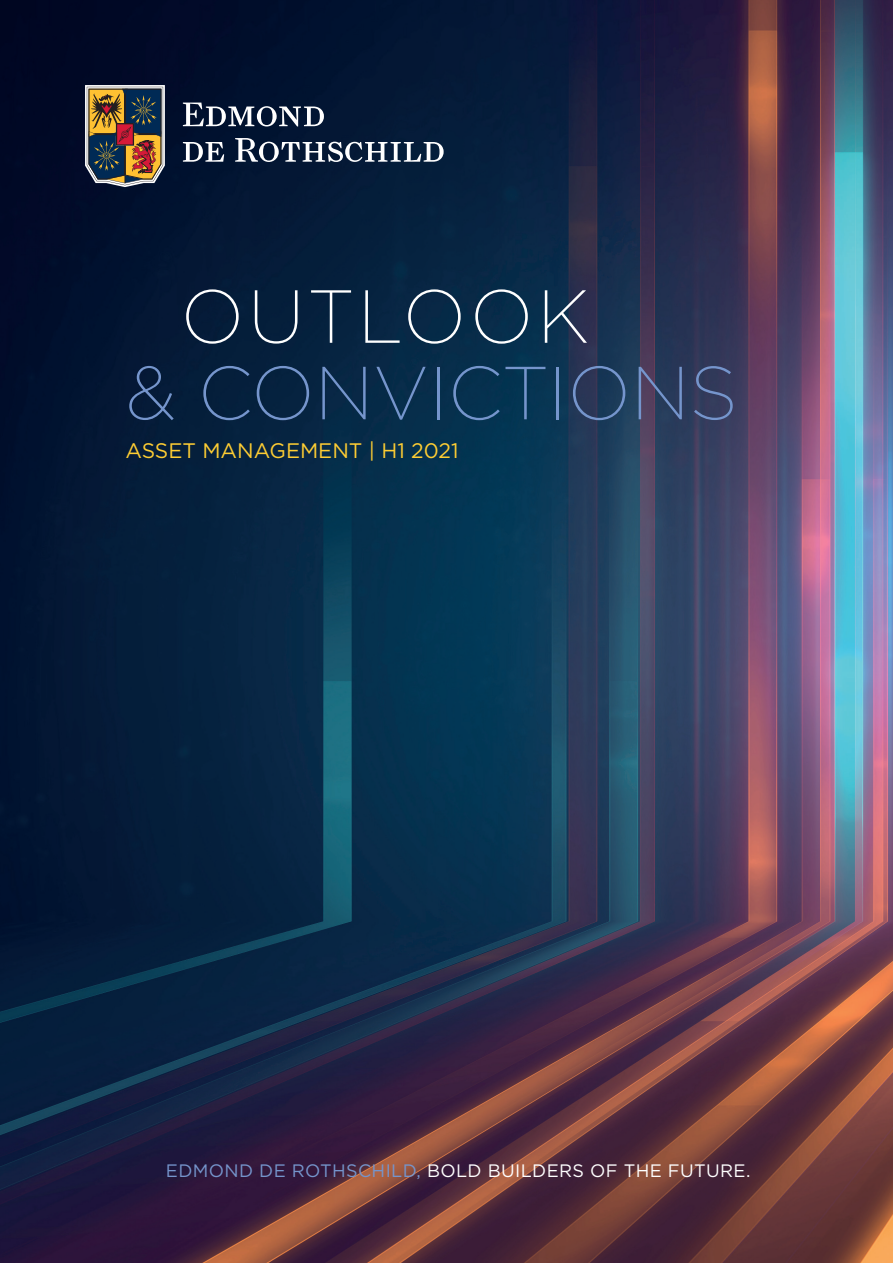
<style>
.page{position:relative;width:893px;height:1263px;background:#fff}
.page>*{position:absolute;margin:0;border:0;box-sizing:border-box;transform-origin:0 0}
.t1{font:200 75px "Gotham";color:#7595cc}
.t2{font:200 75px "Gotham";letter-spacing:.05em;color:#fff}
.t3{font:21px "Gotham";color:#fecd33}
.t4{font:18px "Gotham";letter-spacing:.02em;color:#fff}
.s1{color:#7595cc}
</style>
<div class="page">
<img style="left:8px;top:0;width:885px;height:1263px">
<svg style="left:83px;top:83px;width:84px;height:106px;background:#6a5c4f"></svg>
<svg style="left:183px;top:142px;width:41px;height:20px"></svg>
<svg style="left:235px;top:138px;width:209px;height:24px"></svg>
<svg style="left:183px;top:103px;width:141px;height:23px"></svg>
<svg style="left:0;top:0;width:8px;height:1263px;background:#03112f"></svg>
<h1 class="t2" style="left:181px;top:270px;width:411px">OUTLOOK</h1>
<h1 class="t1" style="left:125px;top:346px;width:614px">&amp; CONVICTIONS</h1>
<p class="t3" style="left:125px;top:437px;width:335px">ASSET MANAGEMENT | H1 2021</p>
<p class="t4" style="left:166px;top:1159px;width:586px"><span class="s1">EDMOND DE ROTHSCHILD,</span> BOLD BUILDERS OF THE FUTURE.</p>
</div>
